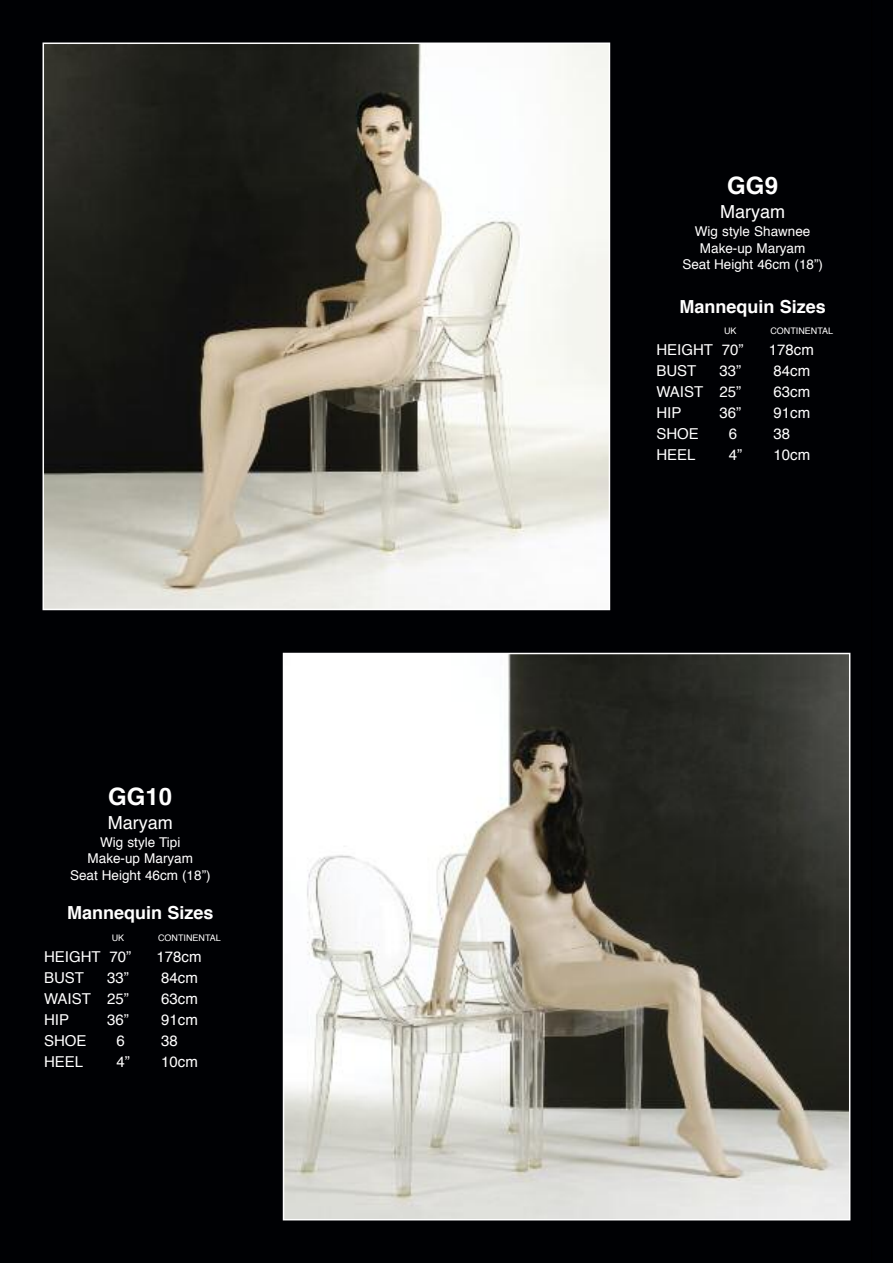
<style>
.page{position:relative;width:893px;height:1263px;background:#000104}
.page>*{position:absolute;margin:0;border:0;box-sizing:border-box;transform-origin:0 0}
.t1{font:700 24px "Helvetica";color:#fff}
.t2{font:700 18px "Helvetica";color:#fff}
.t3{font:18px "Helvetica";color:#fff}
.t4{font:15px "Helvetica";color:#fff}
.t5{font:13.5px/16.2px "Helvetica";color:#fff;text-align:center}
.t6{font:9px "Helvetica";color:#fff}
</style>
<div class="page">
<hr style="left:871px;top:0;width:1px;height:1263px;background:#000">
<img style="left:46px;top:46px;width:561px;height:561px">
<div style="left:43px;top:43px;width:567px;height:567px;border:2px solid #fff"></div>
<img style="left:286px;top:656px;width:561px;height:561px">
<div style="left:283px;top:653px;width:567px;height:567px;border:2px solid #fff"></div>
<h1 class="t1" style="left:108px;top:786px;width:66px">GG10</h1>
<p class="t3" style="left:108px;top:815px;width:66px">Maryam</p>
<p class="t5" style="left:70px;top:835px;width:142px">Wig style Tipi<br>Make-up Maryam<br>Seat Height 46cm (18”)</p>
<p class="t2" style="left:67px;top:905px;width:148px">Mannequin Sizes</p>
<p class="t6" style="left:112px;top:934px;width:14px">UK</p>
<p class="t6" style="left:158px;top:934px;width:64px">CONTINENTAL</p>
<p class="t4" style="left:44px;top:950px;width:89px">HEIGHT 70”</p>
<p class="t4" style="left:157px;top:950px;width:47px">178cm</p>
<p class="t4" style="left:44px;top:971px;width:42px">BUST</p>
<p class="t4" style="left:107px;top:971px;width:23px">33”</p>
<p class="t4" style="left:161px;top:971px;width:38px">84cm</p>
<p class="t4" style="left:44px;top:992px;width:86px">WAIST 25”</p>
<p class="t4" style="left:161px;top:992px;width:38px">63cm</p>
<p class="t4" style="left:44px;top:1013px;width:27px">HIP</p>
<p class="t4" style="left:107px;top:1013px;width:23px">36”</p>
<p class="t4" style="left:161px;top:1013px;width:38px">91cm</p>
<p class="t4" style="left:44px;top:1034px;width:44px">SHOE</p>
<p class="t4" style="left:116px;top:1034px;width:10px">6</p>
<p class="t4" style="left:161px;top:1034px;width:18px">38</p>
<p class="t4" style="left:44px;top:1055px;width:41px">HEEL</p>
<p class="t4" style="left:116px;top:1055px;width:15px">4”</p>
<p class="t4" style="left:161px;top:1055px;width:38px">10cm</p>
<h1 class="t1" style="left:727px;top:175px;width:52px">GG9</h1>
<p class="t3" style="left:720px;top:204px;width:66px">Maryam</p>
<p class="t5" style="left:682px;top:225px;width:142px">Wig style Shawnee<br>Make-up Maryam<br>Seat Height 46cm (18”)</p>
<p class="t2" style="left:679px;top:299px;width:148px">Mannequin Sizes</p>
<p class="t6" style="left:724px;top:327px;width:14px">UK</p>
<p class="t6" style="left:770px;top:327px;width:64px">CONTINENTAL</p>
<p class="t4" style="left:656px;top:344px;width:89px">HEIGHT 70”</p>
<p class="t4" style="left:769px;top:344px;width:47px">178cm</p>
<p class="t4" style="left:656px;top:365px;width:42px">BUST</p>
<p class="t4" style="left:719px;top:365px;width:23px">33”</p>
<p class="t4" style="left:773px;top:365px;width:38px">84cm</p>
<p class="t4" style="left:656px;top:386px;width:86px">WAIST 25”</p>
<p class="t4" style="left:773px;top:386px;width:38px">63cm</p>
<p class="t4" style="left:656px;top:407px;width:27px">HIP</p>
<p class="t4" style="left:719px;top:407px;width:23px">36”</p>
<p class="t4" style="left:773px;top:407px;width:38px">91cm</p>
<p class="t4" style="left:656px;top:428px;width:44px">SHOE</p>
<p class="t4" style="left:729px;top:428px;width:10px">6</p>
<p class="t4" style="left:773px;top:428px;width:18px">38</p>
<p class="t4" style="left:656px;top:449px;width:41px">HEEL</p>
<p class="t4" style="left:729px;top:449px;width:15px">4”</p>
<p class="t4" style="left:773px;top:449px;width:38px">10cm</p>
</div>
